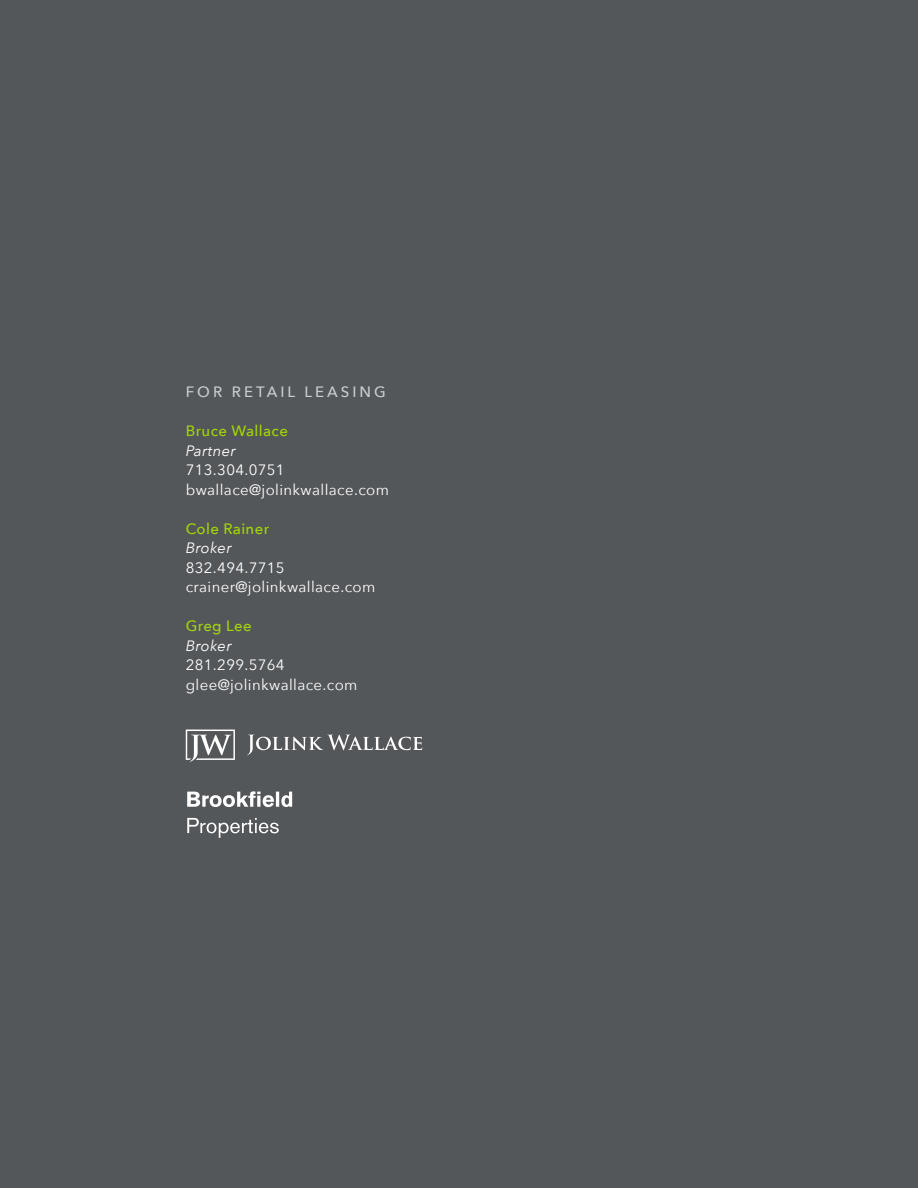
<style>
.page{position:relative;width:918px;height:1188px;background:#54575a}
.page>*{position:absolute;margin:0;border:0;box-sizing:border-box;transform-origin:0 0}
.Contact_Body{font:15px "Avenir Next";letter-spacing:.025em;color:#fff}
.Contact_Name{font:500 15px "Avenir Next";letter-spacing:.025em;color:#a2d40a}
.Contact_Name-2{font:500 15px "Avenir Next";letter-spacing:.2em;color:#cacdd0}
.Contact_Name-3{font:italic 15px "Avenir Next";letter-spacing:.025em;color:#fff}
.Contact_Body-2{font:italic 15px "Avenir Next";letter-spacing:.025em;color:#fff}
</style>
<div class="page">
<svg style="left:247px;top:735px;width:175px;height:20px"></svg>
<svg style="left:186px;top:730px;width:49px;height:32px"></svg>
<svg style="left:187px;top:791px;width:105px;height:16px"></svg>
<svg style="left:187px;top:818px;width:92px;height:20px"></svg>
<p class="Contact_Name-2" style="left:186px;top:379px;width:202px">FOR RETAIL LEASING</p>
<p class="Contact_Name" style="left:186px;top:418px;width:104px">Bruce Wallace</p>
<p class="Contact_Body-2" style="left:186px;top:438px;width:52px">Partner</p>
<p class="Contact_Body" style="left:186px;top:457px;width:100px">713.304.0751</p>
<p class="Contact_Body" style="left:186px;top:477px;width:205px">bwallace@jolinkwallace.com</p>
<p class="Contact_Name" style="left:186px;top:516px;width:85px">Cole Rainer</p>
<p class="Contact_Name-3" style="left:186px;top:535px;width:47px">Broker</p>
<p class="Contact_Body" style="left:186px;top:555px;width:100px">832.494.7715</p>
<p class="Contact_Body" style="left:186px;top:574px;width:191px">crainer@jolinkwallace.com</p>
<p class="Contact_Name" style="left:186px;top:613px;width:67px">Greg Lee</p>
<p class="Contact_Name-3" style="left:186px;top:633px;width:47px">Broker</p>
<p class="Contact_Body" style="left:186px;top:652px;width:100px">281.299.5764</p>
<p class="Contact_Body" style="left:186px;top:672px;width:173px">glee@jolinkwallace.com</p>
</div>
